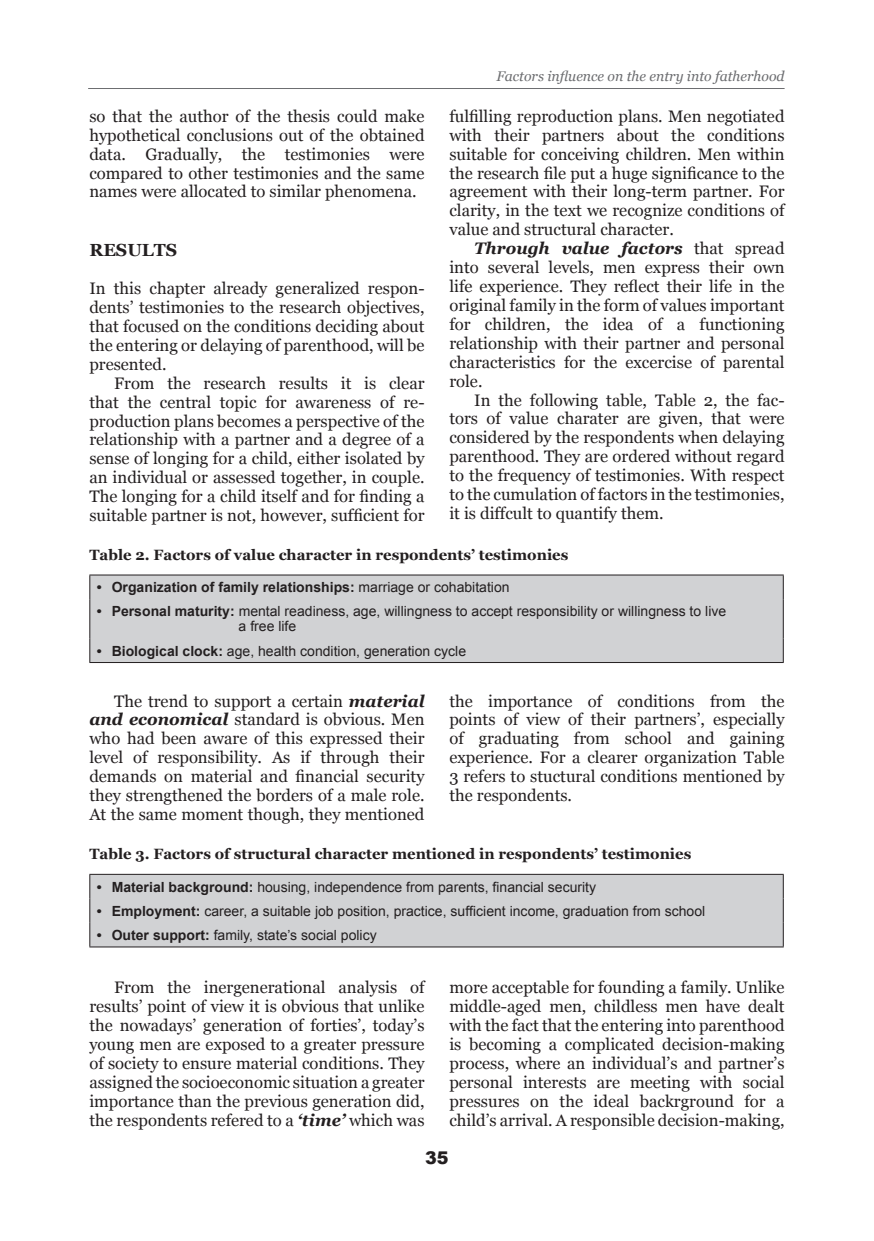
<style>
.page{position:relative;width:874px;height:1241px;background:#fff}
.page>*{position:absolute;margin:0;border:0;box-sizing:border-box;transform-origin:0 0}
.t1{font:700 17.5px "Georgia";color:#231f20}
.t2{font:900 17.5px "Arial";color:#231f20}
.t3{font:16.62px/18.9px "Georgia";color:#231f20;text-align:justify}
.t4{font:700 14.88px "Georgia";color:#231f20}
.t5{font:14px/14.9px "Arial";color:#231f20}
.t6{font:700 14px "Arial";color:#231f20}
.t7{font:italic 14px "Georgia";color:#6c6d70}
.s1{font-weight:700;font-style:italic}
.s2{font-weight:400}
.s3{font-weight:700}
</style>
<div class="page">
<div style="left:90px;top:874px;width:692px;height:72px;background:#d1d2d4"></div>
<hr style="left:89px;top:873px;width:694px;height:1px;background:#231f20">
<svg style="left:89px;top:874px;width:1px;height:72px"></svg>
<svg style="left:782px;top:874px;width:1px;height:72px"></svg>
<hr style="left:89px;top:946px;width:694px;height:1px;background:#231f20">
<div style="left:90px;top:575px;width:692px;height:87px;background:#d1d2d4"></div>
<hr style="left:89px;top:574px;width:694px;height:1px;background:#231f20">
<svg style="left:89px;top:575px;width:1px;height:24px"></svg>
<svg style="left:782px;top:575px;width:1px;height:24px"></svg>
<hr style="left:89px;top:599px;width:1px;height:39px;background:#231f20">
<hr style="left:782px;top:599px;width:1px;height:39px;background:#231f20">
<svg style="left:89px;top:638px;width:1px;height:24px"></svg>
<svg style="left:782px;top:638px;width:1px;height:24px"></svg>
<hr style="left:89px;top:662px;width:694px;height:1px;background:#231f20">
<hr style="left:88px;top:88px;width:696px;height:1px;background:#6c6d70">
<p class="t3" style="left:89px;top:107px;width:336px">so that the author of the thesis could make hypothetical conclusions out of the obtained data. Gradually, the testimonies were compared to other testimonies and the same names were allocated to similar phenomena.</p>
<p class="t1" style="left:89px;top:239px;width:88px">RES ULTS</p>
<p class="t3" style="left:89px;top:279px;width:336px">In this chapter already generalized respon&shy;dents’ testimonies to the research objectives, that focused on the conditions deciding about the entering or delaying of parenthood, will be presented.</p>
<p class="t3" style="left:89px;top:374px;width:336px;text-indent:25px">From the research results it is clear that the central topic for awareness of re&shy;production plans becomes a perspective of the relationship with a partner and a degree of a sense of longing for a child, either isolated by an individual or assessed together, in couple.<br>The longing for a child itself and for finding a suitable partner is not, however, sufficient for</p>
<p class="t7" style="left:496px;top:67px;width:289px">Factors influence on the entry into fatherhood</p>
<p class="t3" style="left:449px;top:107px;width:336px">fulfilling reproduction plans. Men negotiated with their partners about the conditions suitable for conceiving children. Men within the research file put a huge significance to the agreement with their long-term partner. For clarity, in the text we recognize conditions of value and structural character.</p>
<p class="t3" style="left:449px;top:239px;width:336px;text-indent:25px"><span class="s1">Through value factors</span> that spread into several levels, men express their own life experience. They reflect their life in the original family in the form of values important for children, the idea of a functioning relationship with their partner and personal characteristics for the excercise of parental role.</p>
<p class="t3" style="left:449px;top:390px;width:336px;text-indent:25px">In the following table, Table 2, the fac&shy;tors of value charater are given, that were considered by the respondents when delaying parenthood. They are ordered without regard to the frequency of testimonies. With respect to the cumulation of factors in the testimonies, it is diffcult to quantify them.</p>
<p class="t4" style="left:89px;top:545px;width:480px">Table 2. Factors of value character in respondents’ testimonies</p>
<p class="t6" style="left:97px;top:578px;width:414px">• Organization of family relationships: <span class="s2">marriage or cohabitation</span></p>
<p class="t5" style="left:238px;top:604px;width:489px;text-indent:-142px"><span class="s3">• Personal maturity:</span> mental readiness, age, willingness to accept responsibility or willingness to live a free life</p>
<p class="t5" style="left:97px;top:643px;width:370px"><span class="s3">• Biological clock:</span> age, health condition, generation cycle</p>
<p class="t3" style="left:89px;top:691px;width:336px;text-indent:25px">The trend to support a certain <span class="s1">material and economical</span> standard is obvious. Men who had been aware of this expressed their level of responsibility. As if through their demands on material and financial security they strengthened the borders of a male role.<br>At the same moment though, they mentioned</p>
<p class="t3" style="left:449px;top:691px;width:336px">the importance of conditions from the points of view of their partners’, especially of graduating from school and gaining experience. For a clearer organization Table 3 refers to stuctural conditions mentioned by the respondents.</p>
<p class="t4" style="left:89px;top:844px;width:603px">Table 3. Factors of structural character mentioned in respondents’ testimonies</p>
<p class="t5" style="left:97px;top:879px;width:500px"><span class="s3">• Material background:</span> housing, independence from parents, financial security</p>
<p class="t5" style="left:97px;top:903px;width:609px"><span class="s3">• Employment:</span> career, a suitable job position, practice, sufficient income, graduation from school</p>
<p class="t5" style="left:97px;top:927px;width:281px"><span class="s3">• Outer support:</span> family, state’s social policy</p>
<p class="t3" style="left:89px;top:978px;width:336px;text-indent:25px">From the inergenerational analysis of results’ point of view it is obvious that unlike the nowadays’ generation of forties’, today’s young men are exposed to a greater pressure of society to ensure material conditions. They assigned the socioeconomic situation a greater importance than the previous generation did, the respondents refered to a <span class="s1">‘time’</span> which was</p>
<p class="t3" style="left:449px;top:978px;width:336px">more acceptable for founding a family. Unlike middle-aged men, childless men have dealt with the fact that the entering into parenthood is becoming a complicated decision-making process, where an individual’s and partner’s personal interests are meeting with social pressures on the ideal backrground for a child’s arrival. A responsible decision-making,</p>
<p class="t2" style="left:425px;top:1144px;width:25px">35</p>
</div>
